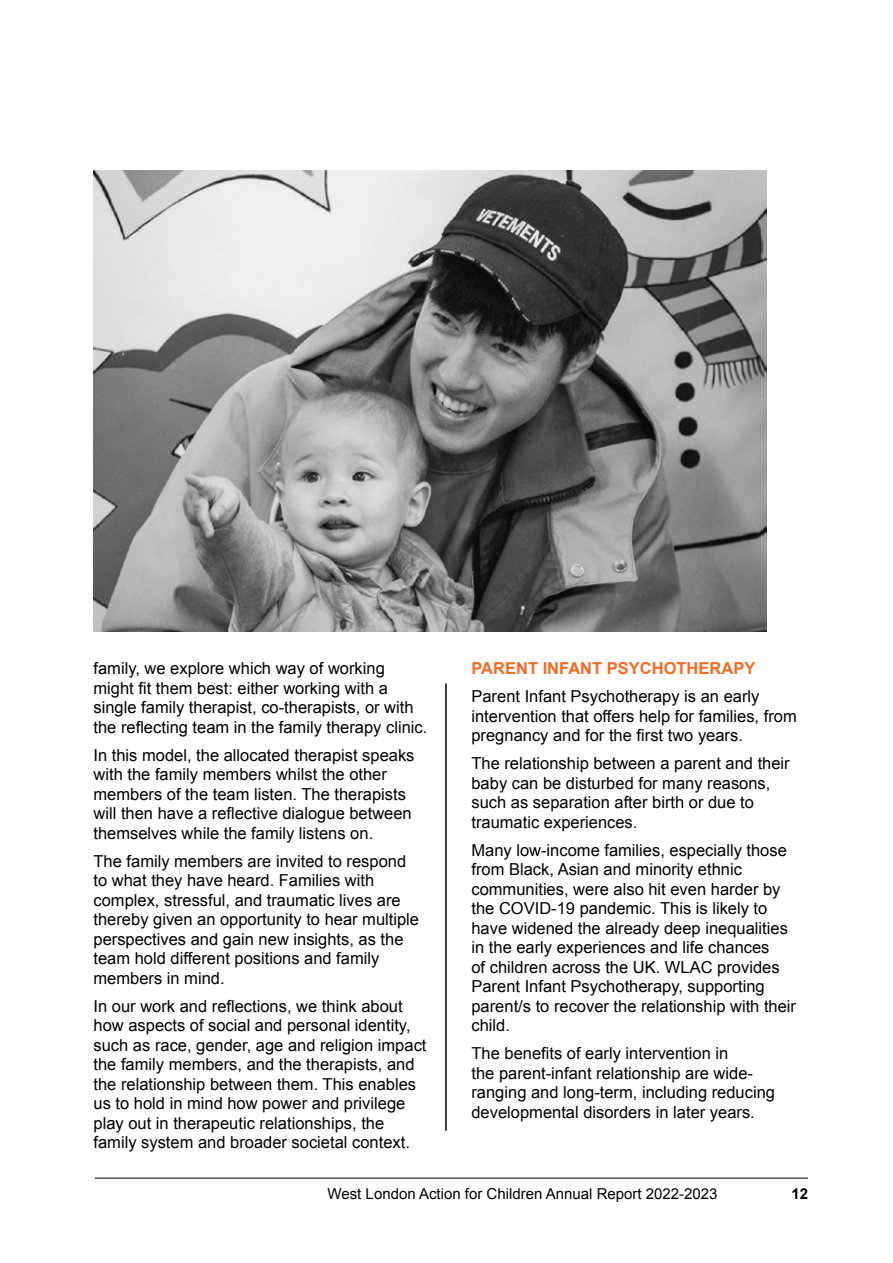
<style>
.page{position:relative;width:893px;height:1263px;background:#fff}
.page>*{position:absolute;margin:0;border:0;box-sizing:border-box;transform-origin:0 0}
.t1{font:16.5px/19.5px "Arial";color:#000}
.t2{font:700 16.5px "Arial";color:#f26a24}
.t3{font:15px "Arial";color:#000}
.t4{font:700 15px "Arial";color:#000}
</style>
<div class="page">
<hr style="left:95px;top:1178px;width:713px;height:1px;background:#000">
<hr style="left:446px;top:684px;width:1px;height:446px;background:#000">
<img style="left:94px;top:170px;width:673px;height:461px">
<p class="t1" style="left:94px;top:659px;width:335px">family, we explore which way of working might fit them best: either working with a single family therapist, co-therapists, or with the reflecting team in the family therapy clinic.</p>
<p class="t1" style="left:94px;top:745px;width:322px">In this model, the allocated therapist speaks with the family members whilst the other members of the team listen. The therapists will then have a reflective dialogue between themselves while the family listens on.</p>
<p class="t1" style="left:94px;top:851px;width:327px">The family members are invited to respond to what they have heard. Families with complex, stressful, and traumatic lives are thereby given an opportunity to hear multiple perspectives and gain new insights, as the team hold different positions and family members in mind.</p>
<p class="t1" style="left:94px;top:996px;width:334px">In our work and reflections, we think about how aspects of social and personal identity, such as race, gender, age and religion impact the family members, and the therapists, and the relationship between them. This enables us to hold in mind how power and privilege play out in therapeutic relationships, the family system and broader societal context.</p>
<p class="t2" style="left:471px;top:658px;width:285px">PARENT INFANT PSYCHOTHERAPY</p>
<p class="t1" style="left:471px;top:687px;width:327px">Parent Infant Psychotherapy is an early intervention that offers help for families, from pregnancy and for the first two years.</p>
<p class="t1" style="left:471px;top:754px;width:320px">The relationship between a parent and their baby can be disturbed for many reasons, such as separation after birth or due to traumatic experiences.</p>
<p class="t1" style="left:471px;top:840px;width:326px">Many low-income families, especially those from Black, Asian and minority ethnic communities, were also hit even harder by the COVID-19 pandemic. This is likely to have widened the already deep inequalities in the early experiences and life chances<br>of children across the UK. WLAC provides Parent Infant Psychotherapy, supporting parent/s to recover the relationship with their child.</p>
<p class="t1" style="left:471px;top:1044px;width:305px">The benefits of early intervention in<br>the parent-infant relationship are wide&shy;ranging and long-term, including reducing developmental disorders in later years.</p>
<p class="t3" style="left:328px;top:1184px;width:391px">West London Action for Children Annual Report 2022-2023</p>
<p class="t4" style="left:791px;top:1183px;width:18px">12</p>
</div>
